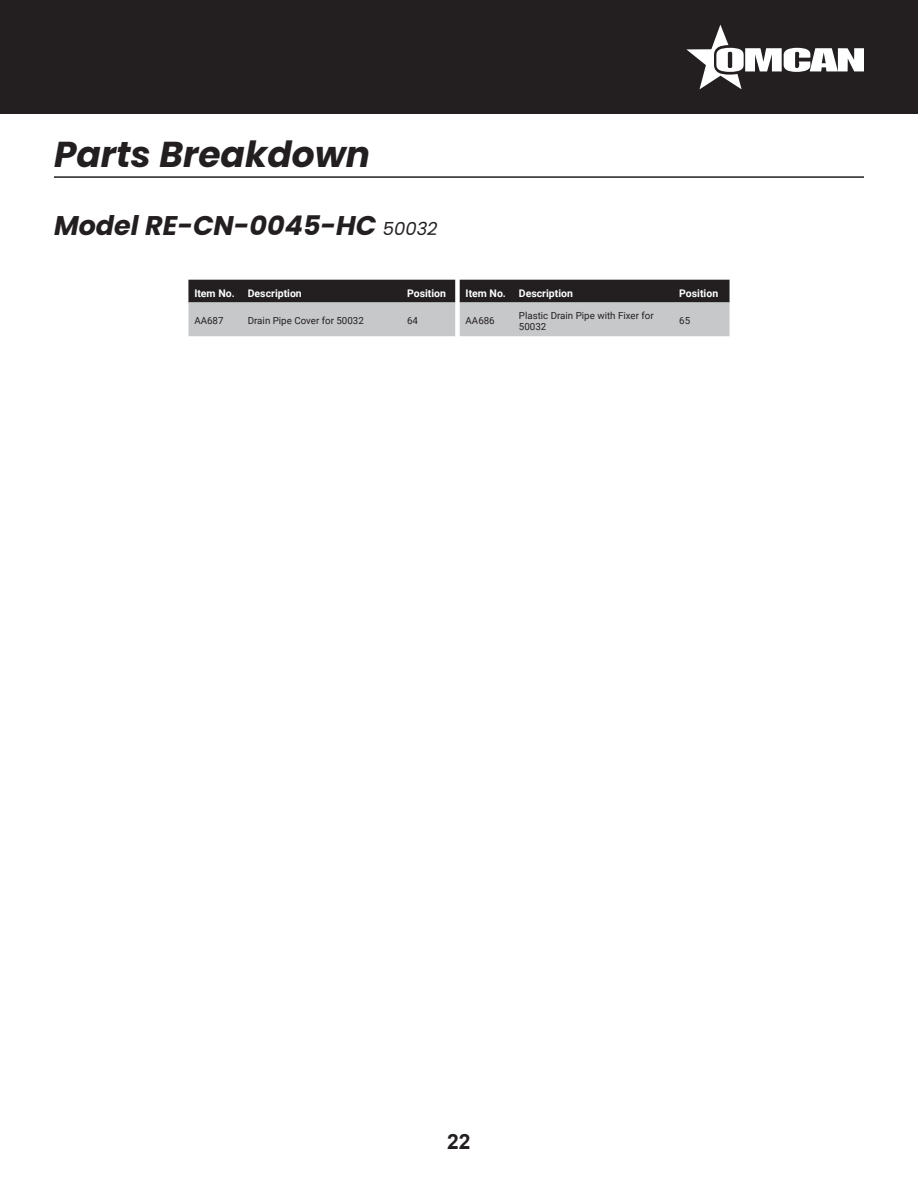
<style>
.page{position:relative;width:918px;height:1188px;background:#fff}
.page>*{position:absolute;margin:0;border:0;box-sizing:border-box;transform-origin:0 0}
.t1{font:italic 700 36px "Poppins";color:#231f20}
.t2{font:italic 700 27px "Poppins";color:#231f20}
.t3{font:700 21px "Arial";color:#231f20}
.t4{font:700 10.5px "Roboto";color:#fff}
.t5{font:9.75px/11.7px "Roboto";color:#231f20}
.s1{font-weight:400;font-size:18px}
</style>
<div class="page">
<div style="left:0;top:0;width:918px;height:114px;background:#231f20"></div>
<svg style="left:686px;top:25px;width:178px;height:64px"></svg>
<hr style="left:54px;top:176px;width:810px;height:2px;background:#231f20">
<svg style="left:188px;top:280px;width:542px;height:56px;background:#878687"></svg>
<p class="t1" style="left:54px;top:134px;width:318px">Parts Breakdown</p>
<p class="t2" style="left:54px;top:210px;width:385px">Model RE-CN-0045-HC <span class="s1">50032</span></p>
<p class="t4" style="left:194px;top:286px;width:42px">Item No.</p>
<p class="t4" style="left:248px;top:286px;width:56px">Description</p>
<p class="t4" style="left:407px;top:286px;width:40px">Position</p>
<p class="t4" style="left:466px;top:286px;width:42px">Item No.</p>
<p class="t4" style="left:519px;top:286px;width:56px">Description</p>
<p class="t4" style="left:679px;top:286px;width:40px">Position</p>
<p class="t5" style="left:194px;top:315px;width:31px">AA687</p>
<p class="t5" style="left:248px;top:315px;width:118px">Drain Pipe Cover for 50032</p>
<p class="t5" style="left:407px;top:315px;width:12px">64</p>
<p class="t5" style="left:466px;top:315px;width:31px">AA686</p>
<p class="t5" style="left:519px;top:309px;width:136px">Plastic Drain Pipe with Fixer for<br>50032</p>
<p class="t5" style="left:679px;top:315px;width:12px">65</p>
<h3 class="t3" style="left:447px;top:1128px;width:25px">22</h3>
</div>
